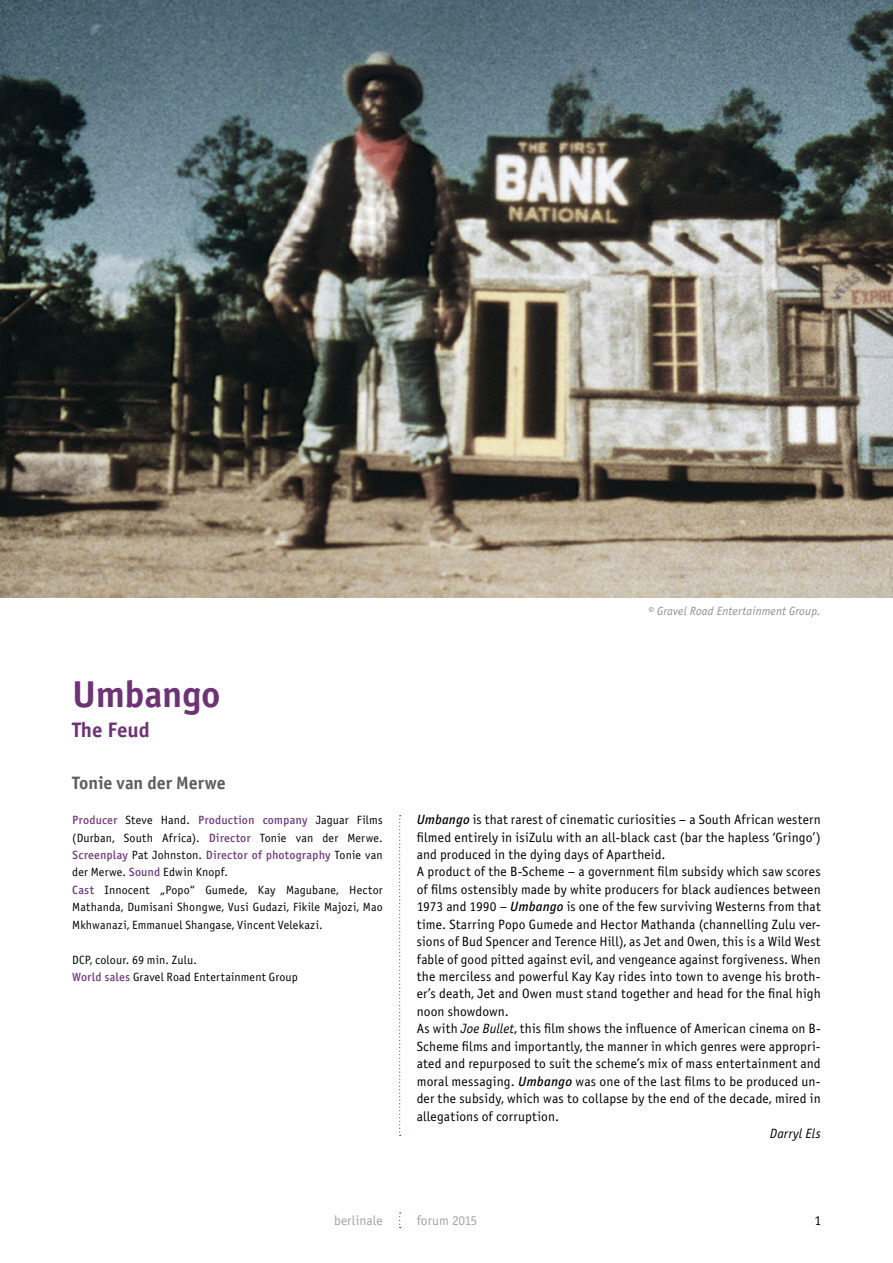
<style>
.page{position:relative;width:893px;height:1263px;background:#fff}
.page>*{position:absolute;margin:0;border:0;box-sizing:border-box;transform-origin:0 0}
.t1{font:37.5px "Officina Sans Bold ITC";letter-spacing:-.005em;color:#6d3374}
.t2{font:21px "Officina Sans Bold ITC";color:#6d3374}
.t3{font:18px "Officina Sans Bold ITC";letter-spacing:-.005em;color:#5d5d5c}
.t4{font:13.5px/17.4px "Officina Sans Book ITC";letter-spacing:.01em;color:#000}
.t5{font:13.5px "Officina Sans Book ITC";color:#a4a4a4}
.t6{font:italic 13.5px "Officina Sans Book ITC";letter-spacing:.01em;color:#000}
.t7{font:12px/17.4px "Officina Sans Book ITC";letter-spacing:.01em;color:#000}
.t8{font:12px "Officina Sans Medium ITC";letter-spacing:.015em;color:#70397e}
.t9{font:italic 12px "Officina Sans Book ITC";letter-spacing:.01em;color:#8f8f8f}
.s1{font-family:"Officina Sans Book ITC";color:#000}
.s2{font-family:"Officina Sans Medium ITC";color:#70397e}
.s3{font-family:"Officina Sans Medium ITC";font-style:italic}
.s4{font-style:italic}
</style>
<div class="page">
<svg style="left:399px;top:1212px;width:2px;height:16px"></svg>
<svg style="left:399px;top:815px;width:2px;height:321px"></svg>
<img style="left:0;top:0;width:893px;height:597px">
<h1 class="t1" style="left:72px;top:671px;width:150px">Umbango</h1>
<h2 class="t2" style="left:72px;top:717px;width:79px">The Feud</h2>
<h3 class="t3" style="left:72px;top:772px;width:155px">Tonie van der Merwe</h3>
<p class="t8" style="left:72px;top:813px;width:312px">Producer <span class="s1">Steve Hand.</span> Production company <span class="s1">Jaguar Films</span></p>
<p class="t7" style="left:72px;top:829px;width:312px">(Durban, South Africa). <span class="s2">Director</span> Tonie van der Merwe.</p>
<p class="t8" style="left:72px;top:848px;width:312px">Screenplay <span class="s1">Pat Johnston.</span> Director of photography <span class="s1">Tonie van</span></p>
<p class="t7" style="left:72px;top:864px;width:312px">der Merwe. <span class="s2">Sound</span> Edwin Knopf.<br><span class="s2">Cast</span> Innocent „Popo“ Gumede, Kay Magubane, Hector Mathanda, Dumisani Shongwe, Vusi Gudazi, Fikile Majozi, Mao Mkhwanazi, Emmanuel Shangase, Vincent Velekazi.</p>
<p class="t7" style="left:72px;top:951px;width:227px">DCP, colour. 69 min. Zulu.<br><span class="s2">World sales</span> Gravel Road Entertainment Group</p>
<p class="t9" style="left:648px;top:604px;width:174px">© Gravel Road Entertainment Group.</p>
<p class="t4" style="left:417px;top:811px;width:406px"><span class="s3">Umbango</span> is that rarest of cinematic curiosities – a South African western filmed entirely in isiZulu with an all-black cast (bar the hapless ‘Gringo’) and produced in the dying days of Apartheid.<br>A product of the B-Scheme – a government film subsidy which saw scores of films ostensibly made by white producers for black audiences between 1973 and 1990 – <span class="s3">Umbango</span> is one of the few surviving Westerns from that time. Starring Popo Gumede and Hector Mathanda (channelling Zulu ver&shy;sions of Bud Spencer and Terence Hill), as Jet and Owen, this is a Wild West fable of good pitted against evil, and vengeance against forgiveness. When the merciless and powerful Kay Kay rides into town to avenge his broth&shy;er’s death, Jet and Owen must stand together and head for the final high noon showdown.<br>As with <span class="s4">Joe Bullet</span>, this film shows the influence of American cinema on B-Scheme films and importantly, the manner in which genres were appropri&shy;ated and repurposed to suit the scheme’s mix of mass entertainment and moral messaging. <span class="s3">Umbango</span> was one of the last films to be produced un&shy;der the subsidy, which was to collapse by the end of the decade, mired in allegations of corruption.</p>
<p class="t6" style="left:770px;top:1126px;width:52px">Darryl Els</p>
<p class="t5" style="left:334px;top:1213px;width:50px">berlinale</p>
<p class="t5" style="left:417px;top:1213px;width:62px">forum 2015</p>
<p class="t4" style="left:815px;top:1212px;width:8px">1</p>
</div>
